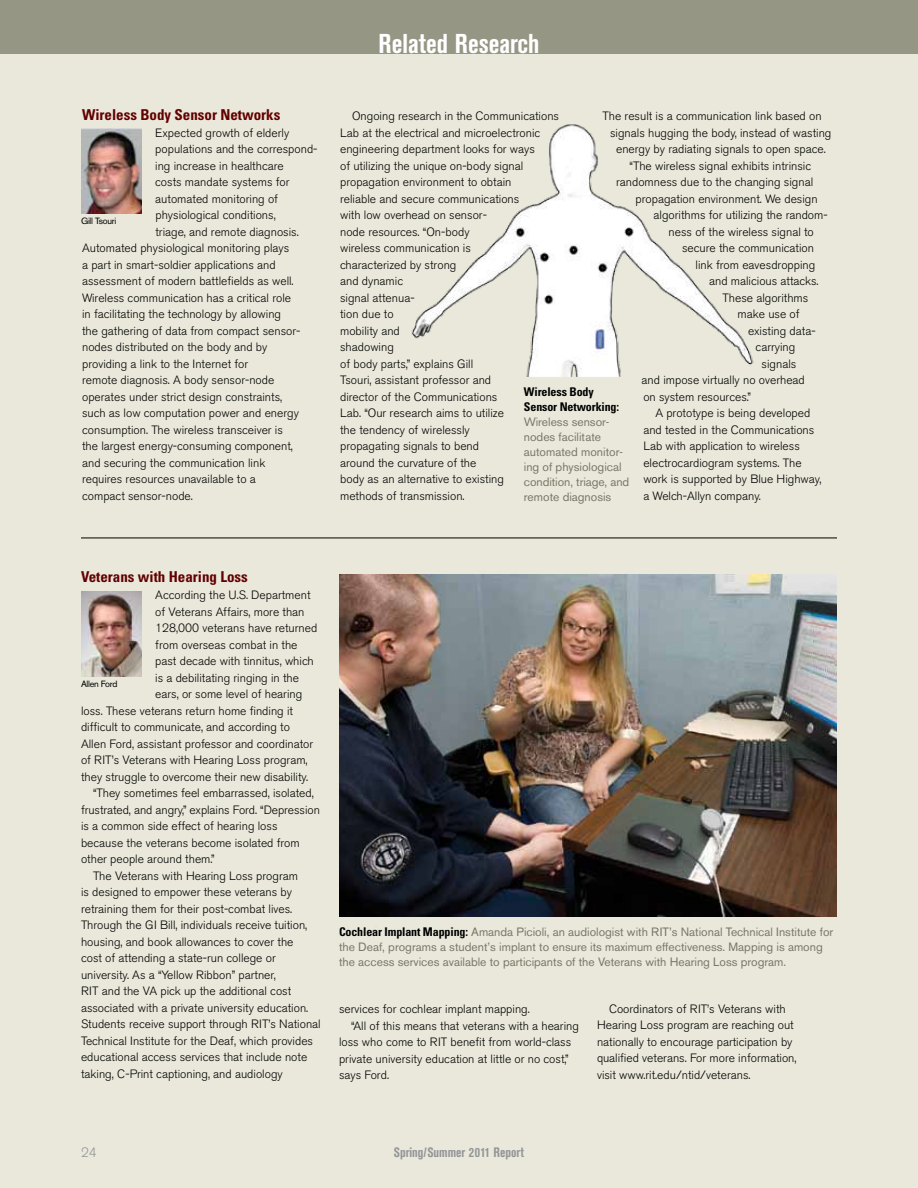
<style>
.page{position:relative;width:918px;height:1188px;background:#e9e8da}
.page>*{position:absolute;margin:0;border:0;box-sizing:border-box;transform-origin:0 0}
.t1{font:700 condensed 27px "Akzidenz Grotesk BE";color:#fff}
.t2{font:700 condensed 15px "Univers LT Std";color:#620000}
.t3{font:700 condensed 13.5px "Akzidenz Grotesk BE";color:#939598}
.t4{font:300 13.5px "Akzidenz Grotesk BE";color:#939598}
.t5{font:300 12px/16.5px "Akzidenz Grotesk BE";color:#000}
.t6{font:12px/15px "Akzidenz Grotesk BE";color:#787767}
.t7{font:700 condensed 12px/15px "Univers LT Std";letter-spacing:-.01em;color:#000}
.t8{font:9px "Akzidenz Grotesk BE";letter-spacing:-.03em;color:#000}
.s1{font-family:"Univers LT Std";font-weight:700;font-stretch:condensed;color:#000}
</style>
<div class="page">
<div style="left:0;top:0;width:918px;height:54px;background:#969684"></div>
<img style="left:81px;top:591px;width:61px;height:85px">
<img style="left:81px;top:128px;width:61px;height:85px">
<hr style="left:81px;top:538px;width:756px;height:1px;background:#000">
<img style="left:339px;top:574px;width:498px;height:342px">
<img style="left:411px;top:124px;width:343px;height:253px">
<p class="t2" style="left:82px;top:105px;width:200px">Wireless Body Sensor Networks</p>
<p class="t5" style="left:155px;top:124px;width:136px">Expected growth of elderly</p>
<p class="t5" style="left:155px;top:141px;width:164px">populations and the correspond-</p>
<p class="t5" style="left:155px;top:157px;width:130px">ing increase in healthcare</p>
<p class="t5" style="left:155px;top:174px;width:136px">costs mandate systems for</p>
<p class="t5" style="left:155px;top:190px;width:124px">automated monitoring of</p>
<p class="t5" style="left:155px;top:207px;width:122px">physiological conditions,</p>
<p class="t5" style="left:155px;top:223px;width:145px">triage, and remote diagnosis.</p>
<p class="t5" style="left:82px;top:240px;width:209px">Automated physiological monitoring plays</p>
<p class="t5" style="left:82px;top:256px;width:195px">a part in smart-soldier applications and</p>
<p class="t5" style="left:82px;top:273px;width:213px">assessment of modern battlefields as well.</p>
<p class="t5" style="left:82px;top:289px;width:211px">Wireless communication has a critical role</p>
<p class="t5" style="left:82px;top:306px;width:201px">in facilitating the technology by allowing</p>
<p class="t5" style="left:82px;top:322px;width:220px">the gathering of data from compact sensor-</p>
<p class="t5" style="left:82px;top:339px;width:187px">nodes distributed on the body and by</p>
<p class="t5" style="left:82px;top:355px;width:168px">providing a link to the Internet for</p>
<p class="t5" style="left:82px;top:372px;width:194px">remote diagnosis. A body sensor-node</p>
<p class="t5" style="left:82px;top:388px;width:202px">operates under strict design constraints,</p>
<p class="t5" style="left:82px;top:405px;width:218px">such as low computation power and energy</p>
<p class="t5" style="left:82px;top:421px;width:202px">consumption. The wireless transceiver is</p>
<p class="t5" style="left:82px;top:438px;width:212px">the largest energy-consuming component,</p>
<p class="t5" style="left:82px;top:454px;width:185px">and securing the communication link</p>
<p class="t5" style="left:82px;top:471px;width:175px">requires resources unavailable to a</p>
<p class="t5" style="left:82px;top:487px;width:112px">compact sensor-node.</p>
<p class="t8" style="left:81px;top:215px;width:37px">Gill Tsouri</p>
<h1 class="t1" style="left:379px;top:28px;width:162px">Related Research</h1>
<p class="t5" style="left:340px;top:108px;width:220px;text-indent:12px">Ongoing research in the Communications<br>Lab at the electrical and microelectronic engineering department looks for ways<br>of utilizing the unique on-body signal propagation environment to obtain<br>reliable and secure communications<br>with low overhead on sensor-<br>node resources. “On-body<br>wireless communication is<br>characterized by strong<br>and dynamic<br>signal attenua-<br>tion due to<br>mobility and<br>shadowing<br>of body parts,” explains Gill<br>Tsouri, assistant professor and<br>director of the Communications<br>Lab. “Our research aims to utilize<br>the tendency of wirelessly<br>propagating signals to bend<br>around the curvature of the<br>body as an alternative to existing<br>methods of transmission.</p>
<p class="t5" style="left:603px;top:108px;width:221px">The result is a communication link based on</p>
<p class="t5" style="left:610px;top:124px;width:223px">signals hugging the body, instead of wasting</p>
<p class="t5" style="left:616px;top:141px;width:211px">energy by radiating signals to open space.</p>
<p class="t5" style="left:630px;top:157px;width:183px">“The wireless signal exhibits intrinsic</p>
<p class="t5" style="left:616px;top:174px;width:199px">randomness due to the changing signal</p>
<p class="t5" style="left:636px;top:190px;width:184px">propagation environment. We design</p>
<p class="t5" style="left:654px;top:207px;width:176px">algorithms for utilizing the random-</p>
<p class="t5" style="left:669px;top:223px;width:147px">ness of the wireless signal to</p>
<p class="t5" style="left:682px;top:240px;width:134px">secure the communication</p>
<p class="t5" style="left:696px;top:256px;width:121px">link from eavesdropping</p>
<p class="t5" style="left:709px;top:273px;width:111px">and malicious attacks.</p>
<p class="t5" style="left:723px;top:289px;width:87px">These algorithms</p>
<p class="t5" style="left:738px;top:306px;width:64px">make use of</p>
<p class="t5" style="left:748px;top:322px;width:69px">existing data-</p>
<p class="t5" style="left:756px;top:339px;width:41px">carrying</p>
<p class="t5" style="left:762px;top:355px;width:36px">signals</p>
<p class="t5" style="left:642px;top:372px;width:165px">and impose virtually no overhead</p>
<p class="t5" style="left:643px;top:388px;width:109px">on system resources.”</p>
<p class="t5" style="left:655px;top:405px;width:157px">A prototype is being developed</p>
<p class="t5" style="left:643px;top:421px;width:173px">and tested in the Communications</p>
<p class="t5" style="left:643px;top:438px;width:158px">Lab with application to wireless</p>
<p class="t5" style="left:643px;top:454px;width:160px">electrocardiogram systems. The</p>
<p class="t5" style="left:643px;top:471px;width:180px">work is supported by Blue Highway,</p>
<p class="t5" style="left:643px;top:487px;width:119px">a Welch-Allyn company.</p>
<p class="t7" style="left:524px;top:384px;width:97px">Wireless Body<br>Sensor Networking:</p>
<p class="t6" style="left:524px;top:414px;width:107px">Wireless sensor&shy;nodes facilitate automated monitor&shy;ing of physiological condition, triage, and remote diagnosis</p>
<p class="t2" style="left:81px;top:568px;width:168px">Veterans with Hearing Loss</p>
<p class="t5" style="left:155px;top:587px;width:157px">According the U.S. Department</p>
<p class="t5" style="left:155px;top:604px;width:151px">of Veterans Affairs, more than</p>
<p class="t5" style="left:155px;top:620px;width:164px">128,000 veterans have returned</p>
<p class="t5" style="left:155px;top:637px;width:144px">from overseas combat in the</p>
<p class="t5" style="left:155px;top:653px;width:160px">past decade with tinnitus, which</p>
<p class="t5" style="left:155px;top:670px;width:145px">is a debilitating ringing in the</p>
<p class="t5" style="left:155px;top:686px;width:149px">ears, or some level of hearing</p>
<p class="t5" style="left:81px;top:703px;width:214px">loss. These veterans return home finding it</p>
<p class="t5" style="left:81px;top:719px;width:211px">difficult to communicate, and according to</p>
<p class="t5" style="left:81px;top:736px;width:234px">Allen Ford, assistant professor and coordinator</p>
<p class="t5" style="left:81px;top:752px;width:228px">of RIT’s Veterans with Hearing Loss program,</p>
<p class="t5" style="left:81px;top:769px;width:229px">they struggle to overcome their new disability.</p>
<p class="t5" style="left:93px;top:785px;width:222px">“They sometimes feel embarrassed, isolated,</p>
<p class="t5" style="left:81px;top:802px;width:240px">frustrated, and angry,” explains Ford. “Depression</p>
<p class="t5" style="left:81px;top:818px;width:198px">is a common side effect of hearing loss</p>
<p class="t5" style="left:81px;top:835px;width:220px">because the veterans become isolated from</p>
<p class="t5" style="left:81px;top:851px;width:135px">other people around them.”</p>
<p class="t5" style="left:93px;top:868px;width:207px">The Veterans with Hearing Loss program</p>
<p class="t5" style="left:81px;top:884px;width:213px">is designed to empower these veterans by</p>
<p class="t5" style="left:81px;top:901px;width:213px">retraining them for their post-combat lives.</p>
<p class="t5" style="left:81px;top:917px;width:228px">Through the GI Bill, individuals receive tuition,</p>
<p class="t5" style="left:81px;top:934px;width:214px">housing, and book allowances to cover the</p>
<p class="t5" style="left:81px;top:950px;width:196px">cost of attending a state-run college or</p>
<p class="t5" style="left:81px;top:967px;width:196px">university. As a “Yellow Ribbon” partner,</p>
<p class="t5" style="left:81px;top:983px;width:212px">RIT and the VA pick up the additional cost</p>
<p class="t5" style="left:81px;top:1000px;width:229px">associated with a private university education.</p>
<p class="t5" style="left:81px;top:1016px;width:241px">Students receive support through RIT’s National</p>
<p class="t5" style="left:81px;top:1033px;width:234px">Technical Institute for the Deaf, which provides</p>
<p class="t5" style="left:81px;top:1049px;width:228px">educational access services that include note</p>
<p class="t5" style="left:81px;top:1066px;width:203px">taking, C-Print captioning, and audiology</p>
<p class="t8" style="left:81px;top:679px;width:38px">Allen Ford</p>
<p class="t6" style="left:339px;top:924px;width:496px"><span class="s1">Cochlear Implant Mapping:</span> Amanda Picioli, an audiologist with RIT’s National Technical Institute for the Deaf, programs a student’s implant to ensure its maximum effectiveness. Mapping is among the access services available to participants of the Veterans with Hearing Loss program.</p>
<p class="t5" style="left:597px;top:1001px;width:201px;text-indent:12px">Coordinators of RIT’s Veterans with Hearing Loss program are reaching out nationally to encourage participation by qualified veterans. For more information, visit www.rit.edu/ntid/veterans.</p>
<p class="t5" style="left:339px;top:1001px;width:192px">services for cochlear implant mapping.</p>
<p class="t5" style="left:351px;top:1017px;width:229px">“All of this means that veterans with a hearing</p>
<p class="t5" style="left:339px;top:1034px;width:234px">loss who come to RIT benefit from world-class</p>
<p class="t5" style="left:339px;top:1050px;width:231px">private university education at little or no cost,”</p>
<p class="t5" style="left:339px;top:1067px;width:52px">says Ford.</p>
<p class="t4" style="left:81px;top:1145px;width:17px">24</p>
<p class="t3" style="left:394px;top:1145px;width:132px">Spring/Summer 2011 Report</p>
</div>
